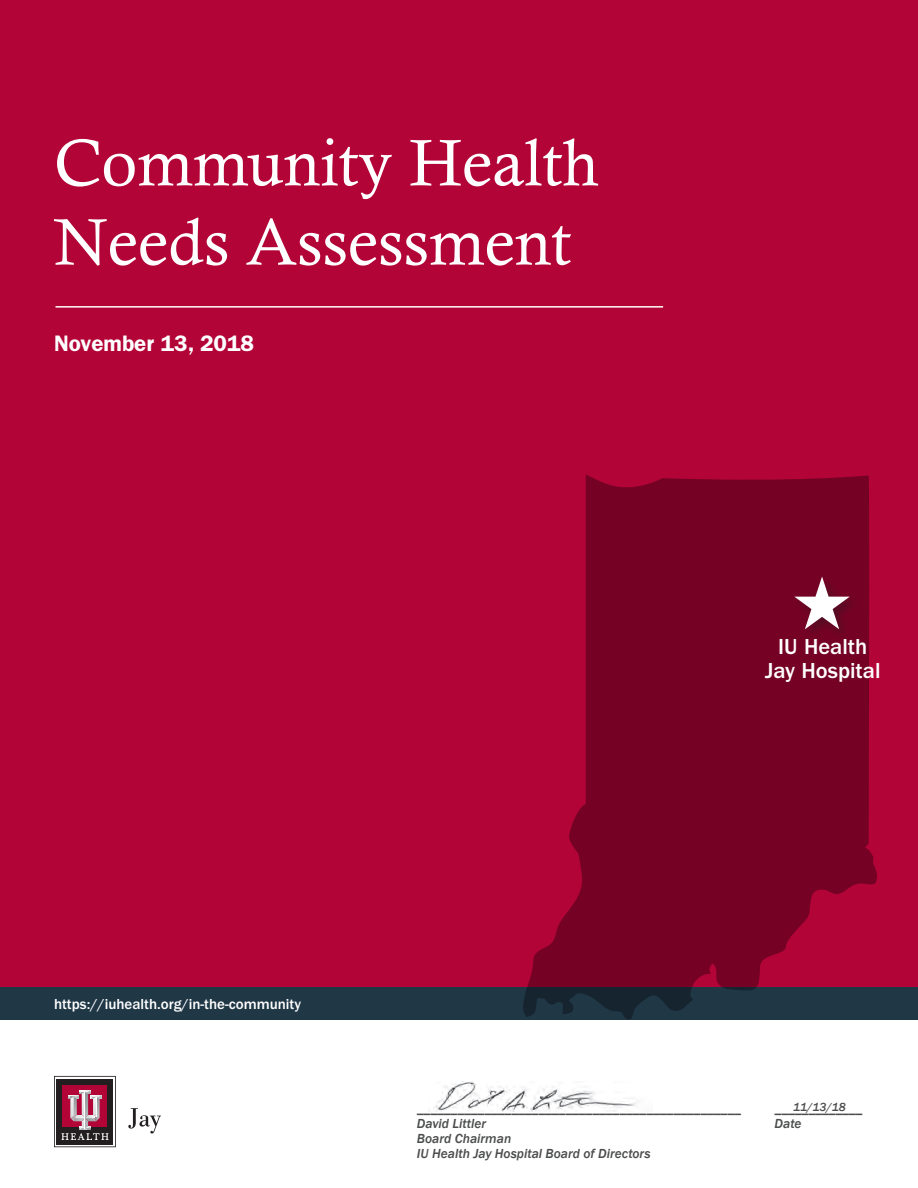
<style>
.page{position:relative;width:918px;height:1188px;background:#fff}
.page>*{position:absolute;margin:0;border:0;box-sizing:border-box;transform-origin:0 0}
.t1{font:66px "Calisto";color:#fff}
.t2{font:500 22.5px "ITC Franklin Gothic Std";color:#fff}
.t3{font:600 22.5px "ITC Franklin Gothic Std";color:#fff}
.italic_caption{font:500 15px "ITC Franklin Gothic Std";color:#fff}
.italic_caption-2{font:italic 500 13.5px "Franklin Gothic";color:#4b4c4d}
.italic_caption-3{font:italic 500 12px "Franklin Gothic";color:#4b4c4d}
</style>
<div class="page">
<div style="left:0;top:0;width:918px;height:1010px;background:#b30437"></div>
<div style="left:0;top:987px;width:918px;height:33px;background:#203746"></div>
<hr style="left:56px;top:306px;width:607px;height:2px;background:#fff">
<svg style="left:523px;top:474px;width:354px;height:546px;fill:#750225"></svg>
<svg style="left:54px;top:1076px;width:62px;height:71px;background:#814f5e"></svg>
<svg style="left:128px;top:1108px;width:33px;height:26px"></svg>
<div style="left:792px;top:575px;width:69px;height:66px;background:#750225"></div>
<img style="left:435px;top:1081px;width:201px;height:30px">
<svg style="left:803px;top:586px;width:47px;height:43px"></svg>
<p class="t1" style="left:54px;top:125px;width:546px">Community Health</p>
<p class="t1" style="left:54px;top:204px;width:519px">Needs Assessment</p>
<p class="t3" style="left:54px;top:330px;width:202px">November 13, 2018</p>
<p class="t2" style="left:778px;top:634px;width:91px">IU Health</p>
<p class="t2" style="left:765px;top:658px;width:117px">Jay Hospital</p>
<p class="italic_caption" style="left:54px;top:995px;width:249px">https://iuhealth.org/in-the-community</p>
<p class="italic_caption-3" style="left:793px;top:1099px;width:54px">11/13/18</p>
<p class="italic_caption-2" style="left:417px;top:1100px;width:325px">________________________________________________</p>
<p class="italic_caption-2" style="left:775px;top:1100px;width:89px">_____________</p>
<p class="italic_caption-2" style="left:417px;top:1115px;width:71px">David Littler</p>
<p class="italic_caption-2" style="left:775px;top:1115px;width:29px">Date</p>
<p class="italic_caption-2" style="left:417px;top:1130px;width:96px">Board Chairman</p>
<p class="italic_caption-2" style="left:417px;top:1145px;width:235px">IU Health Jay Hospital Board of Directors</p>
</div>
